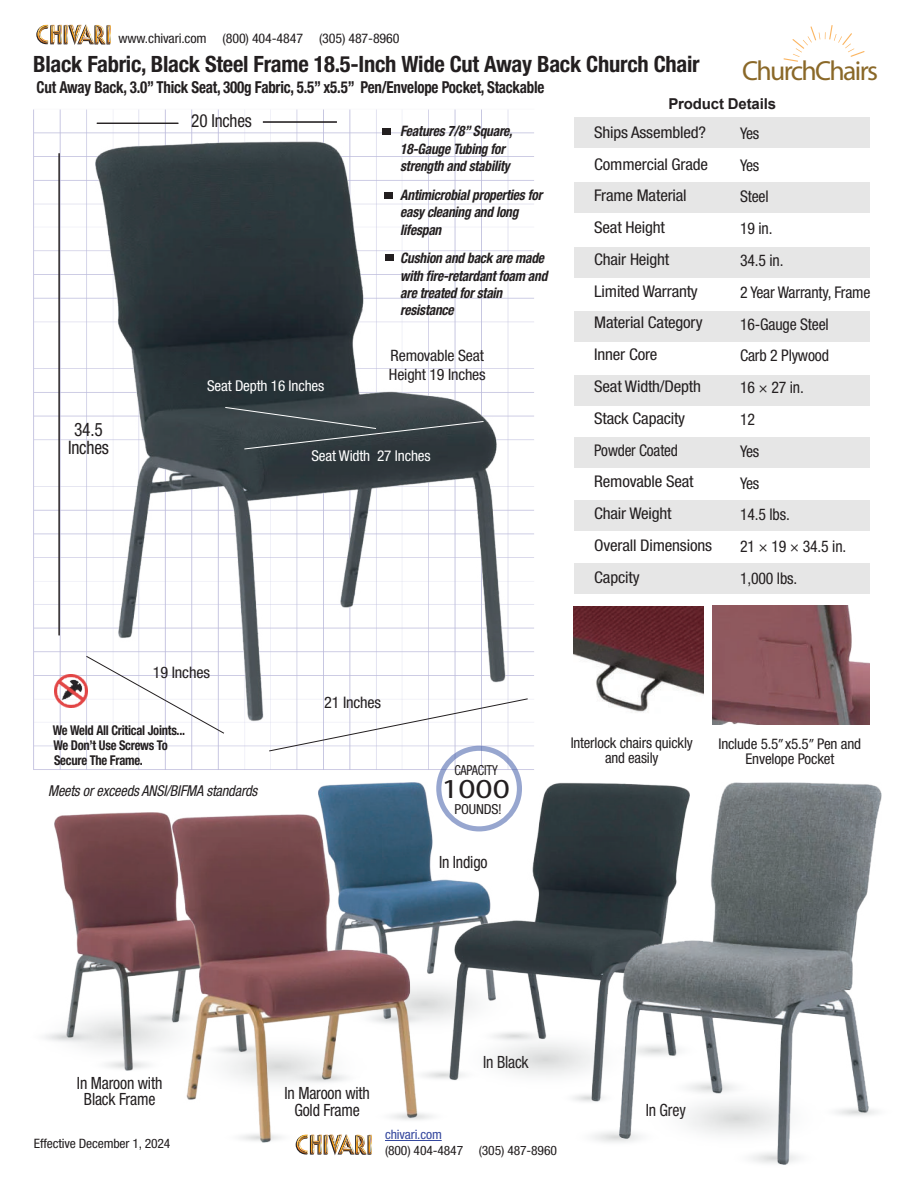
<style>
.page{position:relative;width:918px;height:1188px;background:#fff}
.page>*{position:absolute;margin:0;border:0;box-sizing:border-box;transform-origin:0 0}
.t1{font:700 27.6px "Marion";letter-spacing:-.06em;color:#8a6828}
.t2{font:900 27.6px "Amboy";color:#231f20;scale:1.21 1}
.t3{font:700 condensed 22.5px "Helvetica Neue LT Std";letter-spacing:-.01em;color:#231f20}
.t4{font:condensed 18.6px/18.1px "Helvetica Neue LT Std";letter-spacing:-.01em;color:#231f20;text-align:center;scale:.94 1}
.t5{font:condensed 18px "Helvetica Neue LT Std";letter-spacing:-.01em;color:#231f20;scale:.95 1}
.t6{font:condensed 16.95px/16.5px "Helvetica Neue LT Std";letter-spacing:-.01em;color:#231f20;text-align:center;scale:.94 1}
.t7{font:700 condensed 16.5px "Helvetica Neue LT Std";letter-spacing:-.015em;color:#231f20;scale:.91 1}
.t8{font:condensed 16.05px/31.8px "Helvetica Neue LT Std";letter-spacing:-.01em;color:#231f20;scale:1.05 1}
.t9{font:condensed 16.05px/31.8px "Helvetica Neue LT Std";letter-spacing:-.01em;color:#231f20}
.t10{font:condensed 15.9px "Helvetica Neue LT Std";letter-spacing:-.01em;color:#231f20}
.t11{font:condensed 15.75px/18.6px "Helvetica Neue LT Std";letter-spacing:-.01em;color:#231f20}
.t12{font:condensed 15px "Helvetica Neue LT Std";letter-spacing:-.01em;color:#fff}
.t13{font:italic condensed 15px "Helvetica Neue LT Std";letter-spacing:-.01em;color:#231f20;scale:.95 1}
.t14{font:700 15px "Arial";letter-spacing:-.01em;color:#231f20}
.t15{font:condensed 14.85px/14.9px "Helvetica Neue LT Std";letter-spacing:-.01em;color:#231f20;text-align:center}
.t16{font:italic 700 condensed 14.4px/17.4px "Helvetica Neue LT Std";letter-spacing:-.015em;color:#231f20;scale:.93 1}
.t17{font:condensed 13.8px "Helvetica Neue LT Std";letter-spacing:-.015em;color:#231f20;scale:.9 1}
.t18{font:condensed 13.8px "Helvetica Neue LT Std";letter-spacing:-.015em;color:#231f20}
.t19{font:700 condensed 13.5px/15px "Helvetica Neue LT Std";letter-spacing:-.02em;color:#231f20;scale:.93 1}
.t20{font:condensed 13.35px "Helvetica Neue LT Std";letter-spacing:-.01em;color:#231f20;scale:1.06 1}
.t21{font:condensed 12.9px "Helvetica Neue LT Std";letter-spacing:-.01em;color:#231f20;scale:1.06 1}
.t22{font:condensed 12.9px "Helvetica Neue LT Std";letter-spacing:-.01em;color:#34479d;scale:1.06 1}
.s1{font-weight:400}
.s2{font-family:"Myriad Pro";font-stretch:normal}
</style>
<div class="page">
<img style="left:33px;top:109px;width:501px;height:674px">
<img style="left:96px;top:140px;width:410px;height:582px">
<img style="left:574px;top:607px;width:129px;height:106px">
<hr style="left:97px;top:123px;width:81px;height:1px;background:#231f20">
<hr style="left:263px;top:121px;width:74px;height:2px;background:#231f20">
<hr style="left:59px;top:153px;width:1px;height:482px;background:#231f20">
<svg style="left:268px;top:698px;width:261px;height:54px"></svg>
<svg style="left:85px;top:655px;width:140px;height:79px"></svg>
<div style="left:382px;top:128px;width:9px;height:7px;background:#231f20"></div>
<div style="left:385px;top:192px;width:8px;height:7px;background:#231f20"></div>
<div style="left:385px;top:254px;width:9px;height:7px;background:#231f20"></div>
<div style="left:436px;top:746px;width:86px;height:85px;border:5px solid #3854a4;border-radius:50%"></div>
<img style="left:417px;top:1111px;width:15px;height:9px">
<img style="left:423px;top:1069px;width:27px;height:10px">
<img style="left:54px;top:675px;width:33px;height:33px">
<img style="left:36px;top:24px;width:75px;height:21px">
<hr style="left:385px;top:1140px;width:57px;height:1px;background:#34479d">
<svg style="left:296px;top:1143px;width:76px;height:12px"></svg>
<div style="left:575px;top:117px;width:295px;height:30px;background:#e6e6e6"></div>
<div style="left:575px;top:183px;width:295px;height:30px;background:#e6e6e6"></div>
<div style="left:575px;top:247px;width:295px;height:30px;background:#e6e6e6"></div>
<div style="left:575px;top:311px;width:295px;height:30px;background:#e6e6e6"></div>
<div style="left:575px;top:375px;width:295px;height:31px;background:#e6e6e6"></div>
<div style="left:575px;top:437px;width:295px;height:31px;background:#e6e6e6"></div>
<div style="left:575px;top:500px;width:295px;height:30px;background:#e6e6e6"></div>
<div style="left:575px;top:563px;width:295px;height:31px;background:#e6e6e6"></div>
<svg style="left:224px;top:407px;width:260px;height:43px;background:#3f494d"></svg>
<svg style="left:784px;top:25px;width:81px;height:37px"></svg>
<img style="left:712px;top:605px;width:158px;height:119px">
<img style="left:318px;top:783px;width:132px;height:236px">
<img style="left:55px;top:813px;width:118px;height:257px">
<img style="left:173px;top:815px;width:244px;height:328px">
<img style="left:450px;top:782px;width:169px;height:320px">
<img style="left:619px;top:782px;width:262px;height:383px">
<p class="t20" style="left:119px;top:34px;width:267px">www.chivari.com (800) 404-4847 (305) 487-8960</p>
<h2 class="t3" style="left:33px;top:56px;width:668px">Black Fabric, Black Steel Frame 18.5-Inch Wide Cut Away Back Church Chair</h2>
<p class="t7" style="left:37px;top:81px;width:560px">Cut Away Back, 3.0” Thick Seat, 300g Fabric, 5.5” x5.5” Pen/Envelope Pocket, Stackable</p>
<h1 class="t1" style="left:742px;top:54px;width:138px">Church<span class="s1">Chairs</span></h1>
<p class="t4" style="left:68px;top:422px;width:45px">34.5<br>Inches</p>
<p class="t5" style="left:191px;top:114px;width:65px">20 Inches</p>
<p class="t12" style="left:207px;top:380px;width:119px">Seat Depth 16 Inches</p>
<p class="t16" style="left:400px;top:124px;width:122px">Features 7/8” Square,<br>18-Gauge Tubing for strength and stability</p>
<p class="t16" style="left:400px;top:187px;width:154px">Antimicrobial properties for easy cleaning and long lifespan</p>
<p class="t16" style="left:400px;top:251px;width:160px">Cushion and back are made with fire-retardant foam and are treated for stain resistance</p>
<p class="t11" style="left:389px;top:348px;width:98px">Removable Seat<br>Height 19 Inches</p>
<p class="t12" style="left:311px;top:450px;width:121px">Seat Width 27 Inches</p>
<p class="t14" style="left:668px;top:95px;width:109px">Product Details</p>
<p class="t8" style="left:594px;top:117px;width:114px">Ships Assembled?<br>Commercial Grade<br>Frame Material<br>Seat Height<br>Chair Height<br>Limited Warranty<br>Material Category<br>Inner Core<br>Seat Width/Depth<br>Stack Capacity<br>Powder Coated<br>Removable Seat<br>Chair Weight<br>Overall Dimensions<br>Capcity</p>
<p class="t9" style="left:740px;top:119px;width:132px">Yes<br>Yes<br>Steel<br>19 in.<br>34.5 in.<br>2 Year Warranty, Frame<br>16-Gauge Steel<br>Carb 2 Plywood<br>16 × 27 in.<br>12<br>Yes<br>Yes<br>14.5 lbs.<br>21 × 19 × 34.5 in.<br>1,000 lbs.</p>
<p class="t10" style="left:153px;top:666px;width:58px">19 Inches</p>
<p class="t19" style="left:53px;top:724px;width:144px">We Weld All Critical Joints...<br>We Don’t Use Screws To<br>Secure The Frame.</p>
<p class="t13" style="left:48px;top:782px;width:222px">Meets or exceeds ANSI/BIFMA standards</p>
<p class="t10" style="left:324px;top:696px;width:58px">21 Inches</p>
<p class="t17" style="left:454px;top:765px;width:50px">CAPACITY</p>
<p class="t18" style="left:455px;top:804px;width:49px">POUNDS!</p>
<h1 class="t2" style="left:441px;top:772px;width:58px">1000</h1>
<p class="t6" style="left:439px;top:856px;width:53px">In Indigo</p>
<p class="t15" style="left:571px;top:736px;width:124px">Interlock chairs quickly and easily</p>
<p class="t15" style="left:718px;top:738px;width:144px">Include 5.5<span class="s2">”</span> x5.5<span class="s2">”</span> Pen and<br>Envelope Pocket</p>
<p class="t6" style="left:77px;top:1076px;width:92px">In Maroon with<br>Black Frame</p>
<p class="t21" style="left:34px;top:1139px;width:130px">Effective December 1, 2024</p>
<p class="t6" style="left:284px;top:1086px;width:92px">In Maroon with<br>Gold Frame</p>
<p class="t6" style="left:483px;top:1055px;width:50px">In Black</p>
<p class="t22" style="left:385px;top:1130px;width:55px">chivari.com</p>
<p class="t21" style="left:385px;top:1146px;width:164px">(800) 404-4847 (305) 487-8960</p>
<p class="t6" style="left:646px;top:1104px;width:44px">In Grey</p>
</div>
